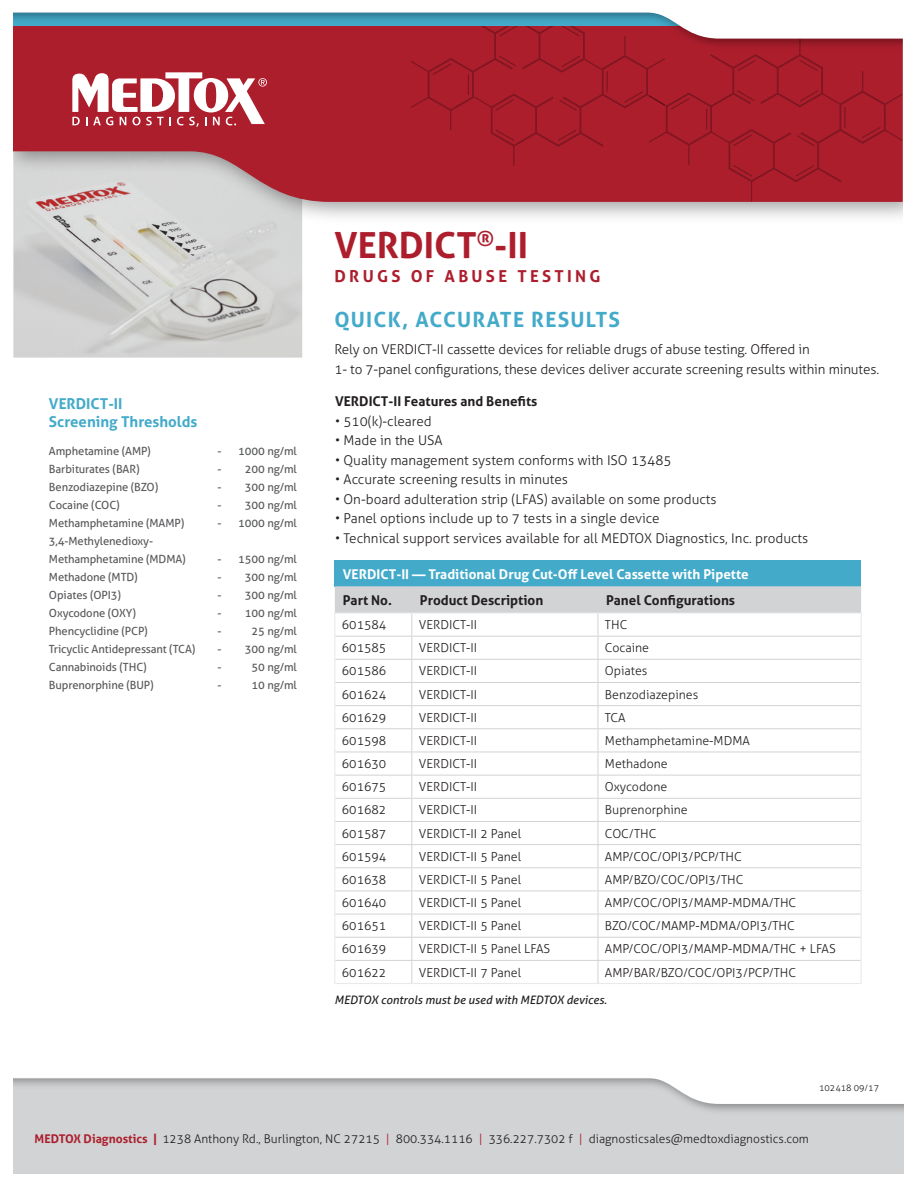
<style>
.page{position:relative;width:918px;height:1188px;background:#fff}
.page>*{position:absolute;margin:0;border:0;box-sizing:border-box;transform-origin:0 0}
.t1{font:700 36px "Aller";color:#ad1e2d}
.t2{font:700 21px "Aller";letter-spacing:.06em;color:#43aaca}
.t3{font:700 16.5px "Aller";letter-spacing:.2em;color:#ad1e2d}
.t4{font:700 15px/18px "Aller";color:#43aaca}
.t5{font:300 13.5px/19.5px "Aller";color:#231f20}
.t6{font:700 13.5px "Aller";color:#231f20}
.t7{font:700 13.5px "Aller";color:#fff}
.t8{font:300 12.3px "Aller";color:#231f20}
.t9{font:300 12px "Aller";color:#231f20}
.t10{font:italic 11.7px "Aller";color:#231f20}
.t11{font:11.25px/18px "Aller";letter-spacing:-.01em;color:#58595b;text-align:justify}
.t12{font:300 9px "Aller";color:#231f20}
.s1{font-weight:700;color:#ac1e2d}
.s2{color:#ac1e2d}
</style>
<div class="page">
<img style="left:14px;top:230px;width:288px;height:127px">
<div style="left:14px;top:1079px;width:890px;height:94px;background:#d1d3d4"></div>
<svg style="left:14px;top:1077px;width:890px;height:27px"></svg>
<img style="left:14px;top:202px;width:889px;height:28px">
<svg style="left:14px;top:12px;width:889px;height:190px;background:#ad3f4c"></svg>
<div style="left:335px;top:561px;width:526px;height:26px;background:#43aaca"></div>
<hr style="left:335px;top:586px;width:77px;height:1px;background:#d1d3d4">
<hr style="left:412px;top:586px;width:186px;height:1px;background:#d1d3d4">
<hr style="left:598px;top:586px;width:263px;height:1px;background:#d1d3d4">
<svg style="left:334px;top:587px;width:528px;height:396px"></svg>
<hr style="left:334px;top:983px;width:78px;height:1px;background:#e7e8e8">
<hr style="left:412px;top:983px;width:186px;height:1px;background:#e7e8e8">
<hr style="left:598px;top:983px;width:263px;height:1px;background:#e7e8e8">
<h1 class="t1" style="left:334px;top:223px;width:195px">VERDICT<sup>®</sup>-II</h1>
<h3 class="t3" style="left:334px;top:266px;width:268px">DRUGS OF ABUSE TESTING</h3>
<p class="t4" style="left:49px;top:395px;width:150px">VERDICT-II<br>Screening Thresholds</p>
<p class="t11" style="left:49px;top:442px;width:148px;text-align:left">Amphetamine (AMP)<br>Barbiturates (BAR)<br>Benzodiazepine (BZO)<br>Cocaine (COC)<br>Methamphetamine (MAMP)<br>3,4-Methylenedioxy-<br>Methamphetamine (MDMA)<br>Methadone (MTD)<br>Opiates (OPI3)<br>Oxycodone (OXY)<br>Phencyclidine (PCP)<br>Tricyclic Antidepressant (TCA)<br>Cannabinoids (THC)<br>Buprenorphine (BUP)</p>
<p class="t11" style="left:238px;top:442px;width:60px;text-align:center">1000 ng/ml<br>200 ng/ml<br>300 ng/ml<br>300 ng/ml<br>1000 ng/ml</p>
<p class="t11" style="left:218px;top:442px;width:6px">- - - - -</p>
<p class="t11" style="left:218px;top:550px;width:6px">- - - - - - - -</p>
<p class="t11" style="left:238px;top:550px;width:60px;text-align:right">1500 ng/ml<br>300 ng/ml<br>300 ng/ml<br>100 ng/ml<br>25 ng/ml<br>300 ng/ml<br>50 ng/ml<br>10 ng/ml</p>
<h2 class="t2" style="left:334px;top:307px;width:287px">QUICK, ACCURATE RESULTS</h2>
<p class="t5" style="left:334px;top:340px;width:546px">Rely on VERDICT-II cassette devices for reliable drugs of abuse testing. Offered in<br>1- to 7-panel configurations, these devices deliver accurate screening results within minutes.</p>
<p class="t6" style="left:335px;top:393px;width:204px">VERDICT-II Features and Benefits</p>
<p class="t5" style="left:335px;top:411px;width:98px">• 510(k)-cleared</p>
<p class="t5" style="left:335px;top:431px;width:109px">• Made in the USA</p>
<p class="t5" style="left:335px;top:450px;width:338px">• Quality management system conforms with ISO 13485</p>
<p class="t5" style="left:335px;top:470px;width:234px">• Accurate screening results in minutes</p>
<p class="t5" style="left:335px;top:489px;width:383px">• On-board adulteration strip (LFAS) available on some products</p>
<p class="t5" style="left:335px;top:509px;width:326px">• Panel options include up to 7 tests in a single device</p>
<p class="t5" style="left:335px;top:528px;width:475px">• Technical support services available for all MEDTOX Diagnostics, Inc. products</p>
<p class="t7" style="left:343px;top:566px;width:407px">VERDICT-II — Traditional Drug Cut-Off Level Cassette with Pipette</p>
<p class="t6" style="left:343px;top:592px;width:51px">Part No.</p>
<p class="t6" style="left:420px;top:592px;width:125px">Product Description</p>
<p class="t6" style="left:606px;top:592px;width:131px">Panel Configurations</p>
<p class="t8" style="left:342px;top:617px;width:46px">601584</p>
<p class="t8" style="left:419px;top:617px;width:60px">VERDICT-II</p>
<p class="t8" style="left:605px;top:617px;width:24px">THC</p>
<p class="t8" style="left:342px;top:641px;width:46px">601585</p>
<p class="t8" style="left:419px;top:641px;width:60px">VERDICT-II</p>
<p class="t8" style="left:605px;top:641px;width:46px">Cocaine</p>
<p class="t8" style="left:342px;top:664px;width:46px">601586</p>
<p class="t8" style="left:419px;top:664px;width:60px">VERDICT-II</p>
<p class="t8" style="left:605px;top:664px;width:44px">Opiates</p>
<p class="t8" style="left:342px;top:687px;width:46px">601624</p>
<p class="t8" style="left:419px;top:687px;width:60px">VERDICT-II</p>
<p class="t8" style="left:605px;top:687px;width:95px">Benzodiazepines</p>
<p class="t8" style="left:342px;top:710px;width:46px">601629</p>
<p class="t8" style="left:419px;top:710px;width:60px">VERDICT-II</p>
<p class="t8" style="left:605px;top:710px;width:22px">TCA</p>
<p class="t8" style="left:342px;top:733px;width:46px">601598</p>
<p class="t8" style="left:419px;top:733px;width:60px">VERDICT-II</p>
<p class="t8" style="left:605px;top:733px;width:146px">Methamphetamine-MDMA</p>
<p class="t8" style="left:342px;top:756px;width:46px">601630</p>
<p class="t8" style="left:419px;top:756px;width:60px">VERDICT-II</p>
<p class="t8" style="left:605px;top:756px;width:64px">Methadone</p>
<p class="t8" style="left:342px;top:780px;width:46px">601675</p>
<p class="t8" style="left:419px;top:780px;width:60px">VERDICT-II</p>
<p class="t8" style="left:605px;top:780px;width:64px">Oxycodone</p>
<p class="t8" style="left:342px;top:803px;width:46px">601682</p>
<p class="t8" style="left:419px;top:803px;width:60px">VERDICT-II</p>
<p class="t8" style="left:605px;top:803px;width:84px">Buprenorphine</p>
<p class="t8" style="left:342px;top:826px;width:46px">601587</p>
<p class="t8" style="left:419px;top:826px;width:104px">VERDICT-II 2 Panel</p>
<p class="t8" style="left:605px;top:826px;width:53px">COC/THC</p>
<p class="t8" style="left:342px;top:849px;width:46px">601594</p>
<p class="t8" style="left:419px;top:849px;width:104px">VERDICT-II 5 Panel</p>
<p class="t8" style="left:605px;top:849px;width:138px">AMP/COC/OPI3/PCP/THC</p>
<p class="t8" style="left:342px;top:872px;width:46px">601638</p>
<p class="t8" style="left:419px;top:872px;width:104px">VERDICT-II 5 Panel</p>
<p class="t8" style="left:605px;top:872px;width:140px">AMP/BZO/COC/OPI3/THC</p>
<p class="t8" style="left:342px;top:895px;width:46px">601640</p>
<p class="t8" style="left:419px;top:895px;width:104px">VERDICT-II 5 Panel</p>
<p class="t8" style="left:605px;top:895px;width:193px">AMP/COC/OPI3/MAMP-MDMA/THC</p>
<p class="t8" style="left:342px;top:919px;width:46px">601651</p>
<p class="t8" style="left:419px;top:919px;width:104px">VERDICT-II 5 Panel</p>
<p class="t8" style="left:605px;top:919px;width:191px">BZO/COC/MAMP-MDMA/OPI3/THC</p>
<p class="t8" style="left:342px;top:942px;width:46px">601639</p>
<p class="t8" style="left:419px;top:942px;width:133px">VERDICT-II 5 Panel LFAS</p>
<p class="t8" style="left:605px;top:942px;width:232px">AMP/COC/OPI3/MAMP-MDMA/THC + LFAS</p>
<p class="t8" style="left:342px;top:965px;width:46px">601622</p>
<p class="t8" style="left:419px;top:965px;width:104px">VERDICT-II 7 Panel</p>
<p class="t8" style="left:605px;top:965px;width:193px">AMP/BAR/BZO/COC/OPI3/PCP/THC</p>
<p class="t10" style="left:334px;top:992px;width:274px">MEDTOX controls must be used with MEDTOX devices.</p>
<p class="t12" style="left:819px;top:1082px;width:61px">102418 09/17</p>
<p class="t9" style="left:35px;top:1131px;width:776px"><span class="s1">MEDTOX Diagnostics |</span> 1238 Anthony Rd., Burlington, NC 27215 <span class="s2">|</span> 800.334.1116 <span class="s2">|</span> 336.227.7302 f <span class="s2">|</span> diagnosticsales@medtoxdiagnostics.com</p>
</div>
